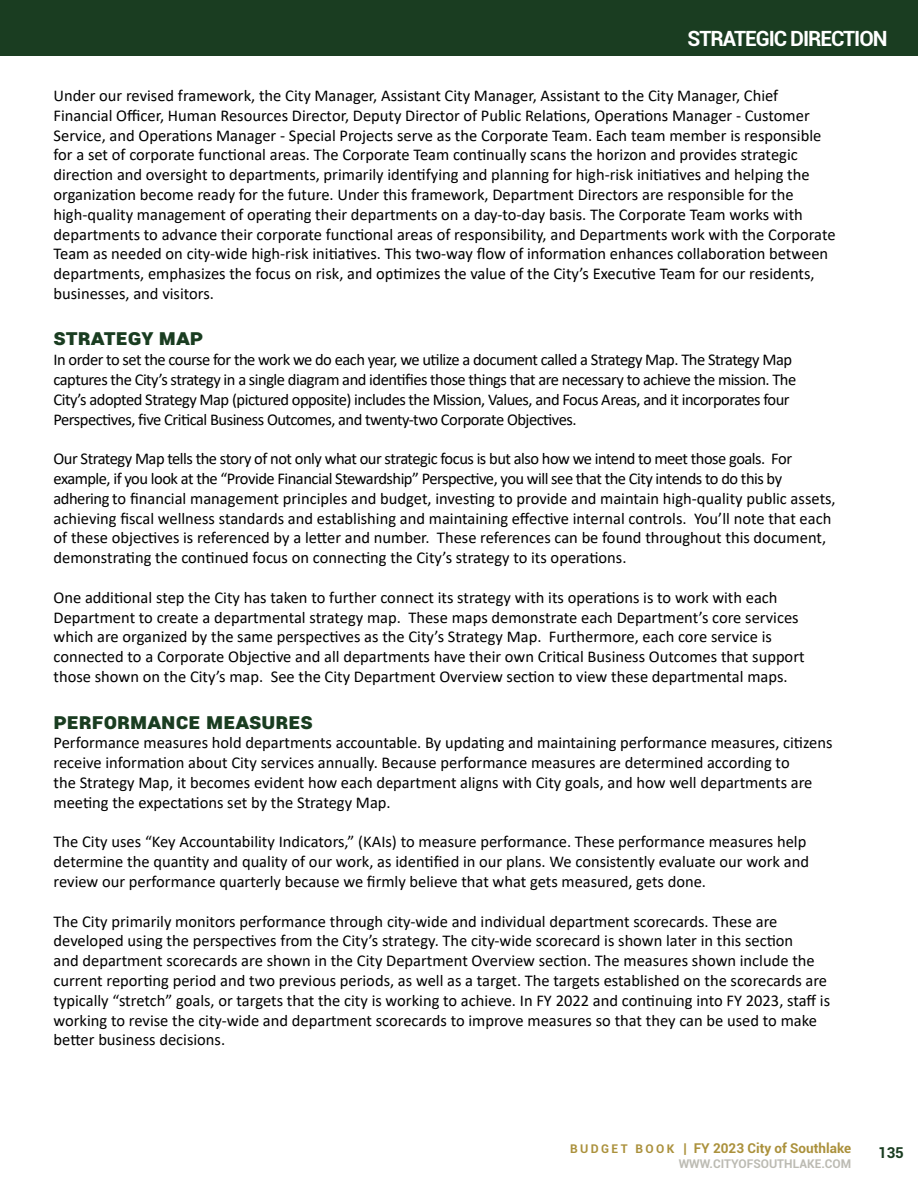
<style>
.page{position:relative;width:918px;height:1188px;background:#fff}
.page>*{position:absolute;margin:0;border:0;box-sizing:border-box;transform-origin:0 0}
.t1{font:900 22.5px "Roboto";color:#1a3d21}
.t2{font:700 21px "Roboto";letter-spacing:-.05em;color:#fff}
.t3{font:16.5px/19.8px "Calibri";color:#000}
.t4{font:16.5px/19.8px "Calibri";letter-spacing:-.03em;color:#000}
.t5{font:700 15px "Roboto";color:#1a3d21}
.t6{font:700 13.5px "Roboto";color:#ab913c}
.t7{font:700 12px "Roboto";color:#bcbbb3}
.s1{font-size:12px}
</style>
<div class="page">
<div style="left:0;top:0;width:918px;height:55px;background:#1a3d21"></div>
<p class="t2" style="left:688px;top:24px;width:202px">STRATEGIC DIRECTION</p>
<p class="t3" style="left:54px;top:85px;width:784px">Under our revised framework, the City Manager, Assistant City Manager, Assistant to the City Manager, Chief Financial Officer, Human Resources Director, Deputy Director of Public Relations, Operations Manager - Customer Service, and Operations Manager - Special Projects serve as the Corporate Team. Each team member is responsible for a set of corporate functional areas. The Corporate Team continually scans the horizon and provides strategic direction and oversight to departments, primarily identifying and planning for high-risk initiatives and helping the organization become ready for the future. Under this framework, Department Directors are responsible for the high-quality management of operating their departments on a day-to-day basis. The Corporate Team works with departments to advance their corporate functional areas of responsibility, and Departments work with the Corporate Team as needed on city-wide high-risk initiatives. This two-way flow of information enhances collaboration between departments, emphasizes the focus on risk, and optimizes the value of the City’s Executive Team for our residents, businesses, and visitors.</p>
<h1 class="t1" style="left:54px;top:321px;width:149px">Strategy Map</h1>
<p class="t4" style="left:54px;top:349px;width:744px">In order to set the course for the work we do each year, we utilize a document called a Strategy Map. The Strategy Map captures the City’s strategy in a single diagram and identifies those things that are necessary to achieve the mission. The City’s adopted Strategy Map (pictured opposite) includes the Mission, Values, and Focus Areas, and it incorporates four Perspectives, five Critical Business Outcomes, and twenty-two Corporate Objectives.</p>
<p class="t3" style="left:54px;top:448px;width:784px">Our Strategy Map tells the story of not only what our strategic focus is but also how we intend to meet those goals. For example, if you look at the “Provide Financial Stewardship” Perspective, you will see that the City intends to do this by adhering to financial management principles and budget, investing to provide and maintain high-quality public assets, achieving fiscal wellness standards and establishing and maintaining effective internal controls. You’ll note that each of these objectives is referenced by a letter and number. These references can be found throughout this document, demonstrating the continued focus on connecting the City’s strategy to its operations.</p>
<p class="t3" style="left:54px;top:587px;width:753px">One additional step the City has taken to further connect its strategy with its operations is to work with each Department to create a departmental strategy map. These maps demonstrate each Department’s core services which are organized by the same perspectives as the City’s Strategy Map. Furthermore, each core service is connected to a Corporate Objective and all departments have their own Critical Business Outcomes that support those shown on the City’s map. See the City Department Overview section to view these departmental maps.</p>
<h1 class="t1" style="left:54px;top:705px;width:260px">Performance Measures</h1>
<p class="t3" style="left:54px;top:733px;width:781px">Performance measures hold departments accountable. By updating and maintaining performance measures, citizens receive information about City services annually. Because performance measures are determined according to<br>the Strategy Map, it becomes evident how each department aligns with City goals, and how well departments are meeting the expectations set by the Strategy Map.</p>
<p class="t3" style="left:54px;top:832px;width:757px">The City uses “Key Accountability Indicators,” (KAIs) to measure performance. These performance measures help determine the quantity and quality of our work, as identified in our plans. We consistently evaluate our work and review our performance quarterly because we firmly believe that what gets measured, gets done.</p>
<p class="t3" style="left:54px;top:911px;width:778px">The City primarily monitors performance through city-wide and individual department scorecards. These are developed using the perspectives from the City’s strategy. The city-wide scorecard is shown later in this section<br>and department scorecards are shown in the City Department Overview section. The measures shown include the current reporting period and two previous periods, as well as a target. The targets established on the scorecards are typically “stretch” goals, or targets that the city is working to achieve. In FY 2022 and continuing into FY 2023, staff is working to revise the city-wide and department scorecards to improve measures so that they can be used to make better business decisions.</p>
<p class="t6" style="left:570px;top:1139px;width:283px"><span class="s1">B U D G E T B O O K</span> | FY 2023 CITY OF SOUTHLAKE</p>
<p class="t7" style="left:679px;top:1155px;width:174px">WWW.CITYOFSOUTHLAKE.COM</p>
<p class="t5" style="left:878px;top:1142px;width:27px">135</p>
</div>
